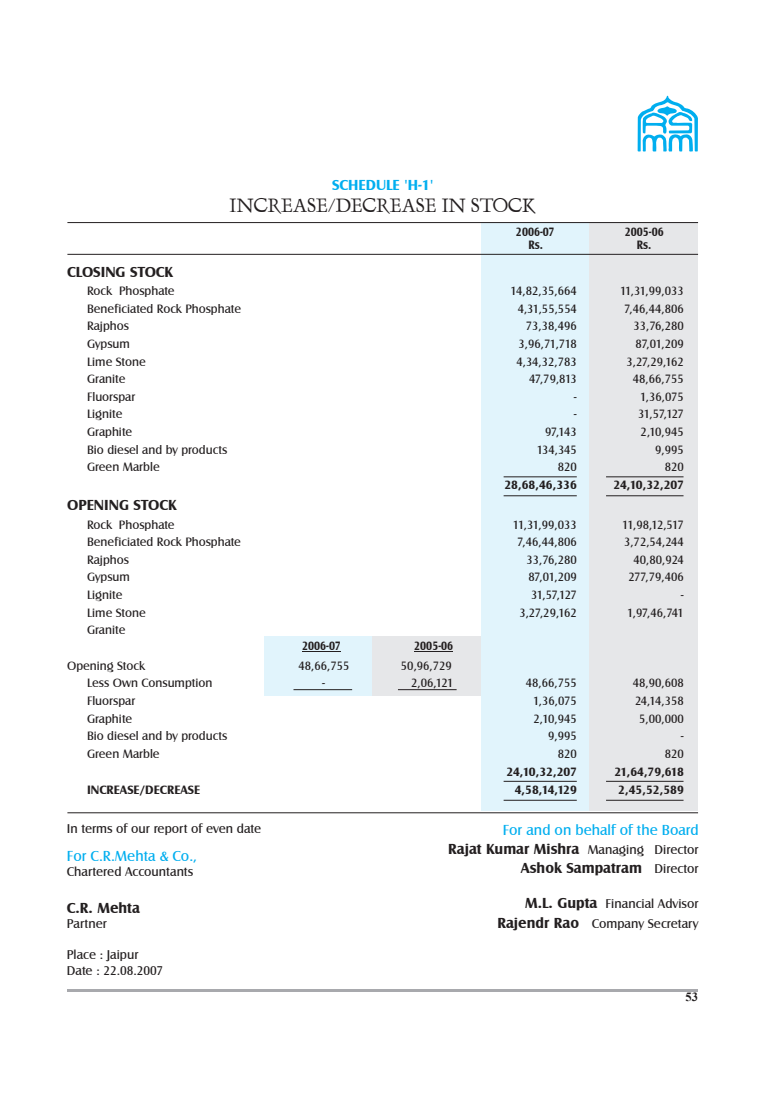
<style>
.page{position:relative;width:779px;height:1094px;background:#fff}
.page>*{position:absolute;margin:0;border:0;box-sizing:border-box;transform-origin:0 0}
.t1{font:22.5px "Dauphin Plain";color:#231f20}
.t2{font:700 15px/19.1px "Castle T";color:#231f20;text-align:right}
.t3{font:15px "Castle T";color:#00aeef}
.t4{font:700 15px "Castle T";color:#00aeef}
.t5{font:13.12px/19.1px "Castle T";color:#231f20;text-align:right}
.t6{font:12.5px "Castle T";color:#231f20}
.t7{font:700 12.5px "Castle T";color:#231f20}
.t8{font:700 12.5px/13.4px "Castle T";color:#231f20;text-align:center;scale:.88 1}
.t9{font:700 12.5px "Times New Roman";color:#231f20}
.s1{font-weight:400;color:#00aeef}
.s2{font-weight:400;font-size:13.12px}
.s3{font-weight:700;font-size:15px}
</style>
<div class="page">
<svg style="left:637px;top:96px;width:61px;height:56px"></svg>
<hr style="left:68px;top:989px;width:630px;height:2px;background:#a8a9ad">
<div style="left:264px;top:636px;width:108px;height:59px;background:#e1f4fc"></div>
<div style="left:372px;top:636px;width:109px;height:59px;background:#e6e7e9"></div>
<div style="left:481px;top:222px;width:108px;height:589px;background:#e1f4fc"></div>
<div style="left:589px;top:222px;width:109px;height:589px;background:#e6e7e9"></div>
<hr style="left:67px;top:222px;width:631px;height:1px;background:#231f20">
<hr style="left:67px;top:254px;width:631px;height:1px;background:#231f20">
<hr style="left:67px;top:812px;width:631px;height:1px;background:#231f20">
<hr style="left:302px;top:651px;width:39px;height:1px;background:#231f20">
<hr style="left:414px;top:651px;width:39px;height:1px;background:#231f20">
<hr style="left:398px;top:689px;width:58px;height:1px;background:#231f20">
<hr style="left:606px;top:476px;width:77px;height:1px;background:#231f20">
<hr style="left:606px;top:495px;width:77px;height:1px;background:#231f20">
<hr style="left:503px;top:476px;width:73px;height:1px;background:#231f20">
<hr style="left:503px;top:495px;width:73px;height:1px;background:#231f20">
<hr style="left:606px;top:781px;width:77px;height:1px;background:#231f20">
<hr style="left:606px;top:800px;width:77px;height:1px;background:#231f20">
<hr style="left:503px;top:781px;width:73px;height:1px;background:#231f20">
<hr style="left:503px;top:800px;width:73px;height:1px;background:#231f20">
<hr style="left:293px;top:689px;width:59px;height:1px;background:#231f20">
<p class="t4" style="left:332px;top:177px;width:103px">SCHEDULE 'H-1'</p>
<h1 class="t1" style="left:229px;top:196px;width:308px">INCREASE/DECREASE IN STOCK</h1>
<p class="t8" style="left:516px;top:225px;width:45px">2006-07<br>Rs.</p>
<p class="t8" style="left:624px;top:225px;width:46px">2005-06<br>Rs.</p>
<p class="t2" style="left:67px;top:262px;width:108px">CLOSING STOCK</p>
<p class="t6" style="left:87px;top:284px;width:89px">Rock Phosphate</p>
<p class="t6" style="left:510px;top:284px;width:68px">14,82,35,664</p>
<p class="t6" style="left:620px;top:284px;width:65px">11,31,99,033</p>
<p class="t6" style="left:87px;top:302px;width:155px">Beneficiated Rock Phosphate</p>
<p class="t6" style="left:517px;top:302px;width:61px">4,31,55,554</p>
<p class="t6" style="left:624px;top:302px;width:61px">7,46,44,806</p>
<p class="t6" style="left:87px;top:320px;width:43px">Rajphos</p>
<p class="t6" style="left:525px;top:320px;width:53px">73,38,496</p>
<p class="t6" style="left:633px;top:320px;width:52px">33,76,280</p>
<p class="t6" style="left:87px;top:337px;width:44px">Gypsum</p>
<p class="t6" style="left:518px;top:337px;width:60px">3,96,71,718</p>
<p class="t6" style="left:635px;top:337px;width:50px">87,01,209</p>
<p class="t6" style="left:87px;top:355px;width:60px">Lime Stone</p>
<p class="t6" style="left:516px;top:355px;width:62px">4,34,32,783</p>
<p class="t6" style="left:626px;top:355px;width:59px">3,27,29,162</p>
<p class="t6" style="left:87px;top:373px;width:40px">Granite</p>
<p class="t6" style="left:529px;top:373px;width:49px">47,79,813</p>
<p class="t6" style="left:632px;top:373px;width:53px">48,66,755</p>
<p class="t6" style="left:87px;top:390px;width:50px">Fluorspar</p>
<p class="t6" style="left:574px;top:390px;width:4px">-</p>
<p class="t6" style="left:640px;top:390px;width:45px">1,36,075</p>
<p class="t6" style="left:87px;top:408px;width:37px">Lignite</p>
<p class="t6" style="left:574px;top:408px;width:4px">-</p>
<p class="t6" style="left:638px;top:408px;width:47px">31,57,127</p>
<p class="t6" style="left:87px;top:425px;width:47px">Graphite</p>
<p class="t6" style="left:545px;top:425px;width:33px">97,143</p>
<p class="t6" style="left:640px;top:425px;width:45px">2,10,945</p>
<p class="t6" style="left:87px;top:443px;width:142px">Bio diesel and by products</p>
<p class="t6" style="left:537px;top:443px;width:41px">134,345</p>
<p class="t6" style="left:655px;top:443px;width:30px">9,995</p>
<p class="t6" style="left:87px;top:461px;width:74px">Green Marble</p>
<p class="t6" style="left:557px;top:461px;width:21px">820</p>
<p class="t6" style="left:664px;top:461px;width:21px">820</p>
<p class="t7" style="left:504px;top:479px;width:74px">28,68,46,336</p>
<p class="t7" style="left:613px;top:479px;width:72px">24,10,32,207</p>
<p class="t2" style="left:67px;top:496px;width:111px">OPENING STOCK</p>
<p class="t6" style="left:87px;top:518px;width:89px">Rock Phosphate</p>
<p class="t6" style="left:513px;top:518px;width:65px">11,31,99,033</p>
<p class="t6" style="left:622px;top:518px;width:63px">11,98,12,517</p>
<p class="t6" style="left:87px;top:536px;width:155px">Beneficiated Rock Phosphate</p>
<p class="t6" style="left:517px;top:536px;width:61px">7,46,44,806</p>
<p class="t6" style="left:624px;top:536px;width:61px">3,72,54,244</p>
<p class="t6" style="left:87px;top:553px;width:43px">Rajphos</p>
<p class="t6" style="left:526px;top:553px;width:52px">33,76,280</p>
<p class="t6" style="left:633px;top:553px;width:52px">40,80,924</p>
<p class="t6" style="left:87px;top:571px;width:44px">Gypsum</p>
<p class="t6" style="left:528px;top:571px;width:50px">87,01,209</p>
<p class="t6" style="left:628px;top:571px;width:57px">277,79,406</p>
<p class="t6" style="left:87px;top:588px;width:37px">Lignite</p>
<p class="t6" style="left:531px;top:588px;width:47px">31,57,127</p>
<p class="t6" style="left:681px;top:588px;width:4px">-</p>
<p class="t6" style="left:87px;top:606px;width:60px">Lime Stone</p>
<p class="t6" style="left:519px;top:606px;width:59px">3,27,29,162</p>
<p class="t6" style="left:627px;top:606px;width:58px">1,97,46,741</p>
<p class="t6" style="left:87px;top:624px;width:40px">Granite</p>
<p class="t6" style="left:67px;top:659px;width:79px">Opening Stock</p>
<p class="t6" style="left:298px;top:659px;width:53px">48,66,755</p>
<p class="t6" style="left:401px;top:659px;width:53px">50,96,729</p>
<p class="t6" style="left:87px;top:677px;width:127px">Less Own Consumption</p>
<p class="t6" style="left:322px;top:677px;width:4px">-</p>
<p class="t6" style="left:411px;top:677px;width:44px">2,06,121</p>
<p class="t6" style="left:525px;top:677px;width:53px">48,66,755</p>
<p class="t6" style="left:632px;top:677px;width:53px">48,90,608</p>
<p class="t6" style="left:87px;top:694px;width:50px">Fluorspar</p>
<p class="t6" style="left:533px;top:694px;width:45px">1,36,075</p>
<p class="t6" style="left:635px;top:694px;width:50px">24,14,358</p>
<p class="t6" style="left:87px;top:712px;width:47px">Graphite</p>
<p class="t6" style="left:533px;top:712px;width:45px">2,10,945</p>
<p class="t6" style="left:639px;top:712px;width:46px">5,00,000</p>
<p class="t6" style="left:87px;top:729px;width:142px">Bio diesel and by products</p>
<p class="t6" style="left:548px;top:729px;width:30px">9,995</p>
<p class="t6" style="left:681px;top:729px;width:4px">-</p>
<p class="t6" style="left:87px;top:747px;width:74px">Green Marble</p>
<p class="t6" style="left:557px;top:747px;width:21px">820</p>
<p class="t6" style="left:664px;top:747px;width:21px">820</p>
<p class="t7" style="left:506px;top:765px;width:72px">24,10,32,207</p>
<p class="t7" style="left:614px;top:765px;width:71px">21,64,79,618</p>
<p class="t7" style="left:87px;top:783px;width:115px">INCREASE/DECREASE</p>
<p class="t7" style="left:514px;top:783px;width:64px">4,58,14,129</p>
<p class="t7" style="left:618px;top:783px;width:67px">2,45,52,589</p>
<p class="t8" style="left:302px;top:639px;width:45px">2006-07</p>
<p class="t8" style="left:414px;top:639px;width:46px">2005-06</p>
<p class="t5" style="left:67px;top:819px;width:196px">In terms of our report of even date</p>
<p class="t5" style="left:67px;top:861px;width:128px">Chartered Accountants</p>
<p class="t2" style="left:67px;top:898px;width:75px">C.R. Mehta</p>
<p class="t5" style="left:67px;top:913px;width:42px">Partner</p>
<p class="t3" style="left:67px;top:848px;width:132px">For C.R.Mehta &amp; Co.,</p>
<p class="t5" style="left:67px;top:947px;width:98px;line-height:15.6px;text-align:left">Place : Jaipur<br>Date : 22.08.2007</p>
<p class="t2" style="left:448px;top:820px;width:252px"><span class="s1">For and on behalf of the Board<br></span>Rajat Kumar Mishra <span class="s2">Managing Director<br></span>Ashok Sampatram <span class="s2">Director</span></p>
<p class="t5" style="left:497px;top:894px;width:203px"><span class="s3">M.L. Gupta</span> Financial Advisor<br><span class="s3">Rajendr Rao</span> Company Secretary</p>
<p class="t9" style="left:685px;top:992px;width:14px">53</p>
</div>
